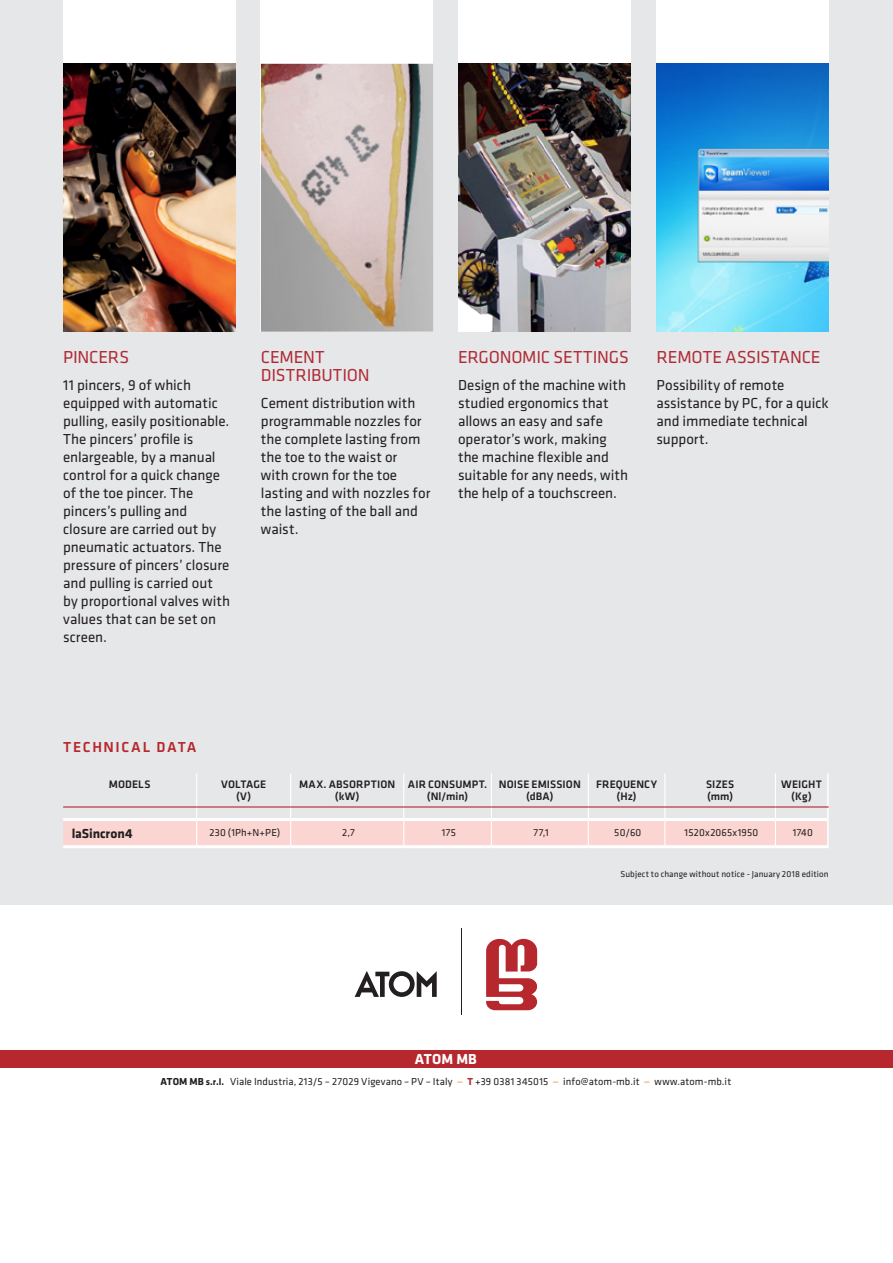
<style>
.page{position:relative;width:893px;height:1263px;background:#fff}
.page>*{position:absolute;margin:0;border:0;box-sizing:border-box;transform-origin:0 0}
.Sottotitoli{font:18px/18px "Klavika";letter-spacing:-.01em;color:#b02b35}
.testo{font:15px/18px "Klavika";color:#231f20}
.t1{font:500 15px "Klavika";letter-spacing:.105em;color:#b6282d}
.t2{font:700 15px "Klavika";color:#fff}
.Tabella_testo{font:700 13.5px "Klavika";letter-spacing:-.005em;color:#231f20}
.Tabella-sezioni{font:500 11.25px "Klavika";letter-spacing:.01em;color:#231f20}
.Tabella_testo-2{font:10.5px "Klavika";letter-spacing:.02em;color:#231f20}
.Tabella_testo-3{font:9px "Klavika";letter-spacing:.015em;color:#231f20}
.s1{font-weight:700}
.s2{font-weight:700;font-size:9.75px}
.s3{color:#f58427}
.s4{font-weight:700;color:#b6282d}
</style>
<div class="page">
<div style="left:0;top:1050px;width:893px;height:17px;background:#b6282d"></div>
<svg style="left:486px;top:938px;width:52px;height:72px"></svg>
<svg style="left:355px;top:971px;width:82px;height:26px"></svg>
<hr style="left:461px;top:929px;width:1px;height:86px;background:#231f20">
<div style="left:0;top:0;width:893px;height:904px;background:#e6e7e9"></div>
<div style="left:260px;top:0;width:173px;height:332px;background:#fff"></div>
<div style="left:459px;top:0;width:172px;height:332px;background:#fff"></div>
<div style="left:656px;top:0;width:173px;height:329px;background:#fff"></div>
<div style="left:63px;top:0;width:172px;height:332px;background:#fff"></div>
<img style="left:261px;top:64px;width:172px;height:268px">
<img style="left:459px;top:64px;width:172px;height:268px">
<img style="left:656px;top:64px;width:173px;height:268px">
<img style="left:63px;top:64px;width:172px;height:268px">
<hr style="left:63px;top:845px;width:134px;height:3px;background:#fff">
<hr style="left:197px;top:845px;width:94px;height:3px;background:#fff">
<hr style="left:291px;top:845px;width:113px;height:3px;background:#fff">
<hr style="left:404px;top:845px;width:87px;height:3px;background:#fff">
<hr style="left:491px;top:845px;width:97px;height:3px;background:#fff">
<hr style="left:588px;top:845px;width:77px;height:3px;background:#fff">
<hr style="left:665px;top:845px;width:110px;height:3px;background:#fff">
<svg style="left:63px;top:807px;width:766px;height:39px"></svg>
<hr style="left:827px;top:819px;width:2px;height:26px;background:#fff">
<hr style="left:775px;top:818px;width:52px;height:3px;background:#fff">
<hr style="left:775px;top:845px;width:54px;height:3px;background:#fff">
<hr style="left:196px;top:773px;width:1px;height:33px;background:#fff">
<hr style="left:290px;top:773px;width:1px;height:33px;background:#fff">
<hr style="left:403px;top:773px;width:1px;height:33px;background:#fff">
<hr style="left:491px;top:773px;width:1px;height:33px;background:#fff">
<hr style="left:588px;top:773px;width:1px;height:33px;background:#fff">
<hr style="left:664px;top:773px;width:1px;height:33px;background:#fff">
<hr style="left:775px;top:773px;width:1px;height:33px;background:#fff">
<hr style="left:827px;top:773px;width:2px;height:33px;background:#fff">
<hr style="left:63px;top:806px;width:134px;height:1px;background:#b6282d">
<hr style="left:197px;top:806px;width:94px;height:1px;background:#b6282d">
<hr style="left:291px;top:806px;width:113px;height:1px;background:#b6282d">
<hr style="left:404px;top:806px;width:87px;height:1px;background:#b6282d">
<hr style="left:491px;top:806px;width:97px;height:1px;background:#b6282d">
<hr style="left:588px;top:806px;width:77px;height:1px;background:#b6282d">
<hr style="left:665px;top:806px;width:110px;height:1px;background:#b6282d">
<hr style="left:775px;top:806px;width:54px;height:1px;background:#b6282d">
<p class="Sottotitoli" style="left:63px;top:349px;width:67px">PINCERS</p>
<p class="testo" style="left:63px;top:376px;width:168px">11 pincers, 9 of which equipped with automatic pulling, easily positionable.<br>The pincers’ profile is enlargeable, by a manual control for a quick change of the toe pincer. The pincers’s pulling and closure are carried out by pneumatic actuators. The pressure of pincers’ closure and pulling is carried out by proportional valves with values that can be set on screen.</p>
<p class="Sottotitoli" style="left:261px;top:349px;width:110px">CEMENT<br>DISTRIBUTION</p>
<p class="testo" style="left:261px;top:394px;width:162px">Cement distribution with programmable nozzles for the complete lasting from</p>
<p class="testo" style="left:261px;top:448px;width:138px">the toe to the waist or</p>
<p class="testo" style="left:261px;top:466px;width:171px">with crown for the toe lasting and with nozzles for the lasting of the ball and waist.</p>
<p class="Sottotitoli" style="left:458px;top:349px;width:172px">ERGONOMIC SETTINGS</p>
<p class="testo" style="left:458px;top:376px;width:172px">Design of the machine with studied ergonomics that allows an easy and safe operator’s work, making the machine flexible and suitable for any needs, with the help of a touchscreen.</p>
<p class="Sottotitoli" style="left:656px;top:349px;width:166px">REMOTE ASSISTANCE</p>
<p class="testo" style="left:656px;top:376px;width:174px">Possibility of remote assistance by PC, for a quick and immediate technical support.</p>
<p class="t1" style="left:63px;top:739px;width:135px">TECHNICAL DATA</p>
<p class="Tabella-sezioni" style="left:109px;top:778px;width:43px">MODELS</p>
<p class="Tabella-sezioni" style="left:221px;top:778px;width:47px">VOLTAGE</p>
<p class="Tabella-sezioni" style="left:236px;top:790px;width:17px">(V)</p>
<p class="Tabella-sezioni" style="left:299px;top:778px;width:98px">MAX. ABSORPTION</p>
<p class="Tabella-sezioni" style="left:335px;top:790px;width:26px">(kW)</p>
<p class="Tabella-sezioni" style="left:408px;top:778px;width:81px">AIR CONSUMPT.</p>
<p class="Tabella-sezioni" style="left:427px;top:790px;width:43px">(Nl/min)</p>
<p class="Tabella-sezioni" style="left:499px;top:778px;width:83px">NOISE EMISSION</p>
<p class="Tabella-sezioni" style="left:526px;top:790px;width:29px">(dBA)</p>
<p class="Tabella-sezioni" style="left:596px;top:778px;width:62px">FREQUENCY</p>
<p class="Tabella-sezioni" style="left:616px;top:790px;width:22px">(Hz)</p>
<p class="Tabella-sezioni" style="left:706px;top:778px;width:30px">SIZES</p>
<p class="Tabella-sezioni" style="left:707px;top:790px;width:28px">(mm)</p>
<p class="Tabella-sezioni" style="left:781px;top:778px;width:42px">WEIGHT</p>
<p class="Tabella-sezioni" style="left:791px;top:790px;width:22px">(Kg)</p>
<p class="Tabella_testo" style="left:72px;top:826px;width:62px">laSincron4</p>
<p class="Tabella_testo-2" style="left:209px;top:827px;width:73px">230 (1Ph+N+PE)</p>
<p class="Tabella_testo-2" style="left:342px;top:827px;width:14px">2,7</p>
<p class="Tabella_testo-2" style="left:442px;top:827px;width:16px">175</p>
<p class="Tabella_testo-2" style="left:533px;top:827px;width:17px">77,1</p>
<p class="Tabella_testo-2" style="left:614px;top:827px;width:29px">50/60</p>
<p class="Tabella_testo-2" style="left:685px;top:827px;width:75px">1520x2065x1950</p>
<p class="Tabella_testo-2" style="left:793px;top:827px;width:22px">1740</p>
<p class="Tabella_testo-3" style="left:620px;top:869px;width:210px">Subject to change without notice - January 2018 edition</p>
<p class="t2" style="left:415px;top:1050px;width:63px">ATOM MB</p>
<p class="Tabella_testo-2" style="left:161px;top:1075px;width:572px"><span class="s1">ATOM MB</span> <span class="s2">s.r.l.</span> Viale Industria, 213/5 – 27029 Vigevano – PV – Italy <span class="s3">—</span> <span class="s4">T</span> +39 0381 345015 <span class="s3">—</span> info@atom-mb.it <span class="s3">—</span> www.atom-mb.it</p>
</div>
